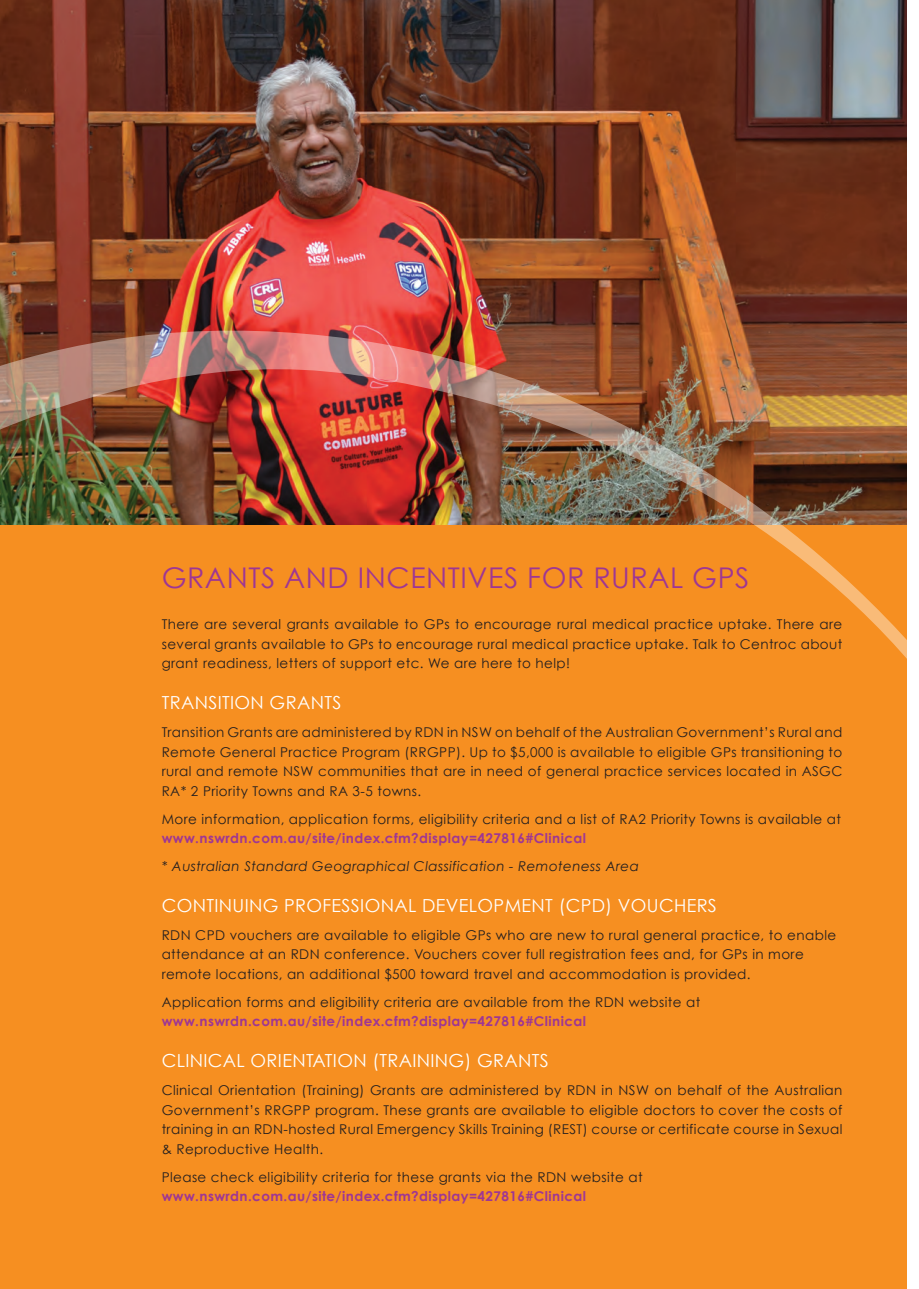
<style>
.page{position:relative;width:919px;height:1289px;background:#fff}
.page>*{position:absolute;margin:0;border:0;box-sizing:border-box;transform-origin:0 0}
.t1{font:28.5px "Century Gothic";letter-spacing:.02em;color:#9e3694}
.t2{font:18px "Century Gothic";letter-spacing:.02em;color:#fff}
.t3{font:13.5px/19.5px "Century Gothic";letter-spacing:.03em;color:#231f20;text-align:justify}
.t4{font:700 13.5px "Century Gothic";letter-spacing:.03em;color:#9e3694}
.t5{font:italic 13.5px "Century Gothic";letter-spacing:.03em;color:#231f20}
</style>
<div class="page">
<div style="left:0;top:523px;width:906px;height:765px;background:#f68f21"></div>
<img style="left:0;top:0;width:906px;height:323px">
<img style="left:0;top:323px;width:907px;height:345px">
<h1 class="t1" style="left:162px;top:561px;width:589px">Grants and Incentives for rural GPs</h1>
<p class="t3" style="left:162px;top:614px;width:682px">There are several grants available to GPs to encourage rural medical practice uptake. There are several grants available to GPs to encourage rural medical practice uptake. Talk to Centroc about grant readiness, letters of support etc. We are here to help!</p>
<h2 class="t2" style="left:162px;top:691px;width:181px">Transition Grants</h2>
<p class="t3" style="left:162px;top:722px;width:311px">Transition Grants are administered by RDN in NSW</p>
<p class="t3" style="left:162px;top:722px;width:682px;text-indent:333px">on behalf of the Australian Government’s Rural and Remote General Practice Program (RRGPP). U p to $5,000 is available to eligible GPs transitioning to rural and remote NSW</p>
<p class="t3" style="left:162px;top:761px;width:682px;text-indent:157px">communities that are in need of general practice services located in ASGC<br>RA* 2 Priority Towns and RA 3-5 towns.</p>
<p class="t3" style="left:162px;top:808px;width:681px">More information, application forms, eligibility criteria and a list of RA2 Priority Towns is available at</p>
<p class="t4" style="left:162px;top:829px;width:426px">www.nswrdn.com.au/site/index.cfm?display=427816#Clinical</p>
<p class="t5" style="left:162px;top:858px;width:479px">* Australian Standard Geographical Classification - Remoteness Area</p>
<h2 class="t2" style="left:162px;top:894px;width:556px">Continuing Professional Development (CPD) Vouchers</h2>
<p class="t3" style="left:162px;top:925px;width:676px;text-align:left">RDN CPD vouchers are available to eligible GPs who are new to rural general practice, to enable attendance at an RDN conference. Vouchers cover full registration fees and, for GPs in more remote locations, an additional $500 toward travel and accommodation is provided.</p>
<p class="t3" style="left:162px;top:992px;width:540px">Application forms and eligibility criteria are available from the RDN website at</p>
<p class="t4" style="left:162px;top:1013px;width:426px">www.nswrdn.com.au/site/index.cfm?display=427816#Clinical</p>
<h2 class="t2" style="left:162px;top:1049px;width:388px">Clinical Orientation (Training) Grants</h2>
<p class="t3" style="left:162px;top:1080px;width:468px">Clinical Orientation (Training) Grants are administered by RDN in NSW</p>
<p class="t3" style="left:162px;top:1080px;width:682px;text-indent:493px">on behalf of the Australian Government’s RRGPP program. These grants are available to eligible doctors to cover the costs of training in an RDN-hosted Rural Emergency Skills Training (REST) course or certificate course in Sexual &amp; Reproductive H ealth.</p>
<p class="t3" style="left:162px;top:1166px;width:482px">Please check eligibility criteria for these grants via the RDN website at</p>
<p class="t4" style="left:162px;top:1187px;width:426px">www.nswrdn.com.au/site/index.cfm?display=427816#Clinical</p>
</div>
